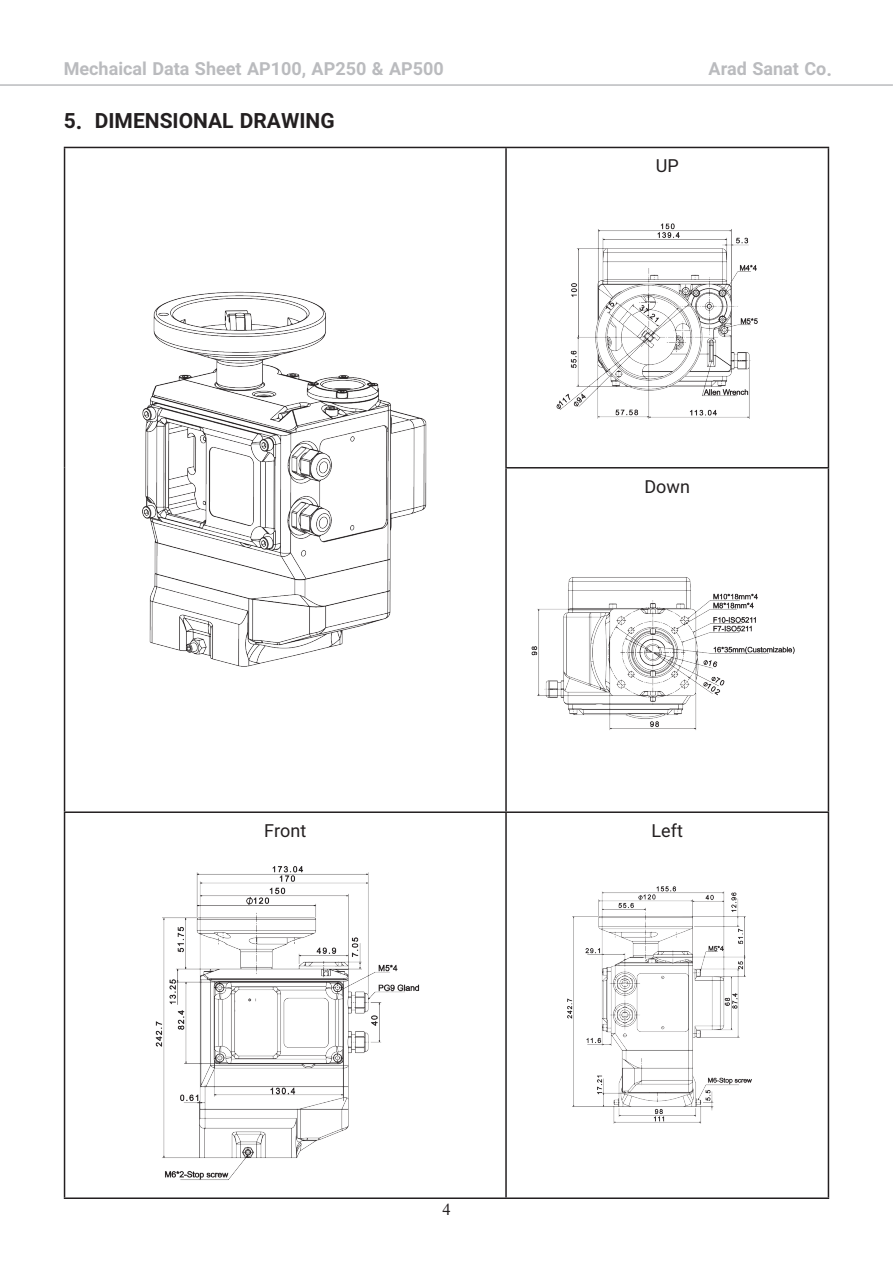
<style>
.page{position:relative;width:893px;height:1263px;background:#fff}
.page>*{position:absolute;margin:0;border:0;box-sizing:border-box;transform-origin:0 0}
.Titr{font:700 21px "IRAN Sans";color:#231f20}
.t1{font:700 18px "IRAN Sans";color:#babbbe}
.t2{font:18px "IRAN Sans";color:#231f20}
.t3{font:16.5px "Times New Roman";color:#231f20}
</style>
<div class="page">
<hr style="left:0;top:84px;width:892px;height:2px;background:#babbbe">
<hr style="left:505px;top:148px;width:2px;height:319px;background:#231f20">
<hr style="left:505px;top:467px;width:324px;height:1px;background:#231f20">
<hr style="left:505px;top:468px;width:2px;height:343px;background:#231f20">
<hr style="left:64px;top:811px;width:442px;height:2px;background:#231f20">
<hr style="left:506px;top:811px;width:323px;height:2px;background:#231f20">
<hr style="left:505px;top:813px;width:2px;height:384px;background:#231f20">
<hr style="left:64px;top:147px;width:442px;height:1px;background:#231f20">
<hr style="left:64px;top:148px;width:1px;height:320px;background:#231f20">
<hr style="left:64px;top:468px;width:1px;height:343px;background:#231f20">
<hr style="left:506px;top:147px;width:323px;height:1px;background:#231f20">
<hr style="left:828px;top:148px;width:1px;height:319px;background:#231f20">
<hr style="left:828px;top:468px;width:1px;height:343px;background:#231f20">
<hr style="left:64px;top:813px;width:1px;height:384px;background:#231f20">
<hr style="left:828px;top:813px;width:1px;height:384px;background:#231f20">
<hr style="left:64px;top:1197px;width:442px;height:2px;background:#231f20">
<hr style="left:506px;top:1197px;width:323px;height:2px;background:#231f20">
<img style="left:556px;top:223px;width:202px;height:196px">
<img style="left:142px;top:291px;width:285px;height:376px">
<img style="left:531px;top:577px;width:264px;height:153px">
<img style="left:567px;top:886px;width:185px;height:238px">
<img style="left:155px;top:866px;width:265px;height:314px">
<p class="t1" style="left:64px;top:58px;width:381px">Mechaical Data Sheet AP100, AP250 &amp; AP500</p>
<p class="t1" style="left:708px;top:58px;width:125px">Arad Sanat Co.</p>
<p class="Titr" style="left:64px;top:109px;width:272px">5. DIMENSIONAL DRAWING</p>
<p class="t2" style="left:656px;top:155px;width:25px">UP</p>
<p class="t2" style="left:644px;top:476px;width:47px">Down</p>
<p class="t2" style="left:264px;top:820px;width:44px">Front</p>
<p class="t2" style="left:652px;top:820px;width:33px">Left</p>
<p class="t3" style="left:442px;top:1198px;width:10px">4</p>
</div>
